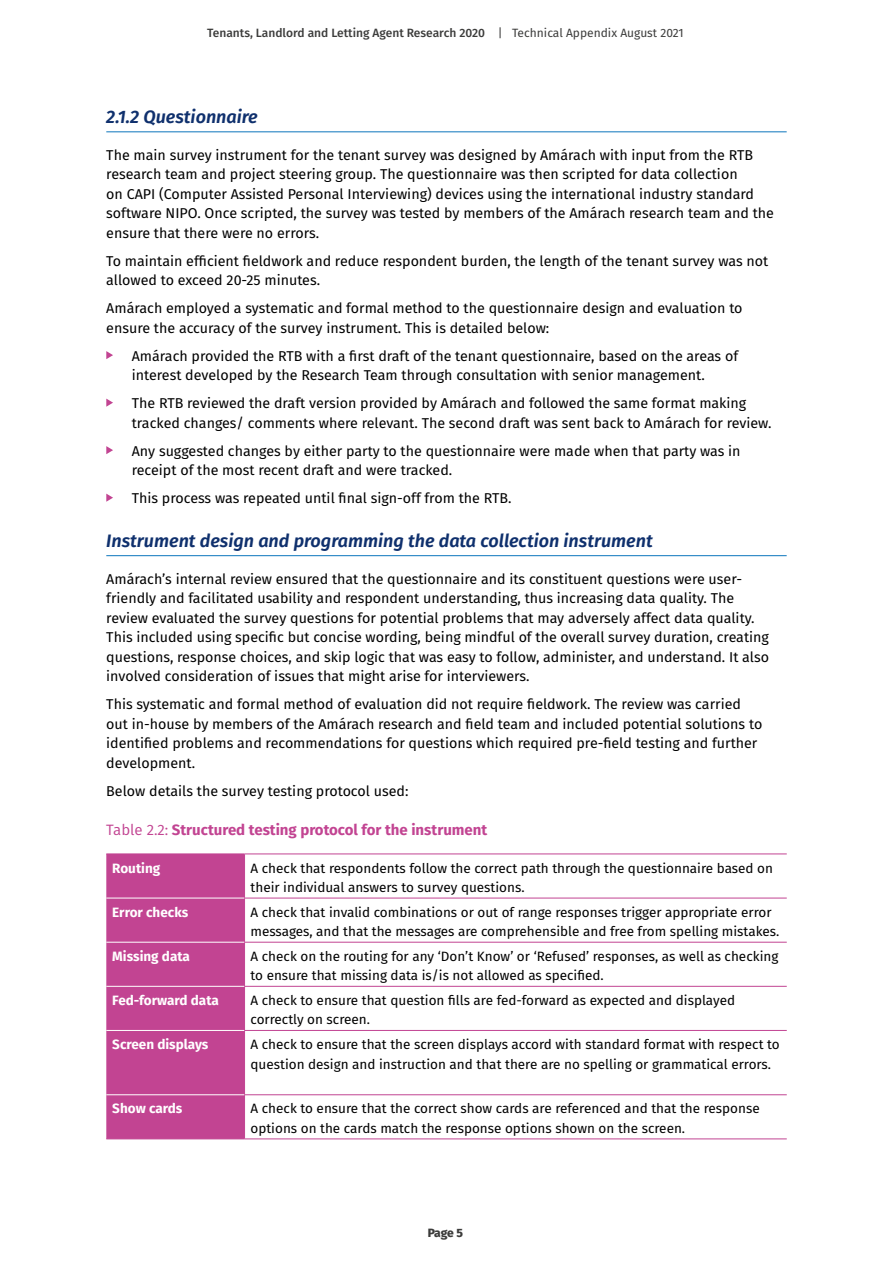
<style>
.page{position:relative;width:893px;height:1263px;background:#fff}
.page>*{position:absolute;margin:0;border:0;box-sizing:border-box;transform-origin:0 0}
.Heading_3_new{font:italic 600 18px "Fira Sans";color:#0f306d}
.Caption_new__pink{font:700 15px "Fira Sans";color:#c24492}
.fira_body{font:14.25px/19.5px "Fira Sans";color:#000}
.fira_body_TABLE_LEFT{font:13.5px/19.5px "Fira Sans";color:#000}
.fira_body_TABLE_LEFT-2{font:700 13.5px "Fira Sans";color:#fff}
.t1{font:500 12px "Fira Sans";color:#3c3c3b}
.t2{font:800 12px "Fira Sans";color:#3c3c3b}
.s1{font-weight:400}
</style>
<div class="page">
<hr style="left:106px;top:132px;width:681px;height:1px;background:#0c76bc">
<hr style="left:106px;top:555px;width:681px;height:1px;background:#0c76bc">
<svg style="left:106px;top:351px;width:7px;height:8px"></svg>
<svg style="left:106px;top:399px;width:7px;height:8px"></svg>
<svg style="left:106px;top:446px;width:7px;height:8px"></svg>
<svg style="left:106px;top:494px;width:7px;height:8px"></svg>
<div style="left:106px;top:854px;width:138px;height:284px;background:#c24492"></div>
<hr style="left:106px;top:853px;width:139px;height:1px;background:#c24492">
<hr style="left:245px;top:853px;width:542px;height:1px;background:#c24492">
<hr style="left:244px;top:854px;width:1px;height:44px;background:#c24492">
<hr style="left:244px;top:898px;width:543px;height:1px;background:#c24492">
<hr style="left:244px;top:898px;width:1px;height:44px;background:#c24492">
<hr style="left:244px;top:942px;width:543px;height:1px;background:#c24492">
<hr style="left:244px;top:942px;width:1px;height:44px;background:#c24492">
<hr style="left:244px;top:986px;width:543px;height:1px;background:#c24492">
<hr style="left:244px;top:987px;width:1px;height:43px;background:#c24492">
<hr style="left:244px;top:1030px;width:543px;height:1px;background:#c24492">
<hr style="left:244px;top:1031px;width:1px;height:63px;background:#c24492">
<hr style="left:244px;top:1094px;width:543px;height:1px;background:#c24492">
<hr style="left:244px;top:1095px;width:1px;height:43px;background:#c24492">
<hr style="left:106px;top:1138px;width:139px;height:1px;background:#c24492">
<hr style="left:245px;top:1138px;width:542px;height:1px;background:#c24492">
<hr style="left:106px;top:898px;width:138px;height:1px;background:#fff">
<hr style="left:106px;top:942px;width:138px;height:1px;background:#fff">
<hr style="left:106px;top:986px;width:138px;height:1px;background:#fff">
<hr style="left:106px;top:1030px;width:138px;height:1px;background:#fff">
<hr style="left:106px;top:1094px;width:138px;height:1px;background:#fff">
<p class="t1" style="left:207px;top:23px;width:478px">Tenants, Landlord and Letting Agent Research 2020 <span class="s1">| Technical Appendix August 2021</span></p>
<p class="Heading_3_new" style="left:106px;top:102px;width:153px">2.1.2 Questionnaire</p>
<p class="fira_body" style="left:106px;top:145px;width:669px">The main survey instrument for the tenant survey was designed by Amárach with input from the RTB research team and project steering group. The questionnaire was then scripted for data collection<br>on CAPI (Computer Assisted Personal Interviewing) devices using the international industry standard software NIPO. Once scripted, the survey was tested by members of the Amárach research team and the ensure that there were no errors.</p>
<p class="fira_body" style="left:106px;top:251px;width:663px">To maintain efficient fieldwork and reduce respondent burden, the length of the tenant survey was not allowed to exceed 20-25 minutes.</p>
<p class="fira_body" style="left:106px;top:298px;width:638px">Amárach employed a systematic and formal method to the questionnaire design and evaluation to ensure the accuracy of the survey instrument. This is detailed below:</p>
<p class="fira_body" style="left:132px;top:346px;width:608px">Amárach provided the RTB with a first draft of the tenant questionnaire, based on the areas of interest developed by the Research Team through consultation with senior management.</p>
<p class="fira_body" style="left:132px;top:393px;width:641px">The RTB reviewed the draft version provided by Amárach and followed the same format making tracked changes/ comments where relevant. The second draft was sent back to Amárach for review.</p>
<p class="fira_body" style="left:132px;top:441px;width:610px">Any suggested changes by either party to the questionnaire were made when that party was in receipt of the most recent draft and were tracked.</p>
<p class="fira_body" style="left:132px;top:488px;width:381px">This process was repeated until final sign-off from the RTB.</p>
<p class="Heading_3_new" style="left:106px;top:526px;width:548px">Instrument design and programming the data collection instrument</p>
<p class="fira_body" style="left:106px;top:568px;width:664px">Amárach’s internal review ensured that the questionnaire and its constituent questions were user&shy;friendly and facilitated usability and respondent understanding, thus increasing data quality. The review evaluated the survey questions for potential problems that may adversely affect data quality.<br>This included using specific but concise wording, being mindful of the overall survey duration, creating questions, response choices, and skip logic that was easy to follow, administer, and understand. It also involved consideration of issues that might arise for interviewers.</p>
<p class="fira_body" style="left:106px;top:694px;width:657px">This systematic and formal method of evaluation did not require fieldwork. The review was carried out in-house by members of the Amárach research and field team and included potential solutions to identified problems and recommendations for questions which required pre-field testing and further development.</p>
<p class="fira_body" style="left:106px;top:780px;width:304px">Below details the survey testing protocol used:</p>
<p class="Caption_new__pink" style="left:106px;top:817px;width:383px"><span class="s1">Table 2.2:</span> Structured testing protocol for the instrument</p>
<p class="fira_body_TABLE_LEFT-2" style="left:112px;top:856px;width:49px">Routing</p>
<p class="fira_body_TABLE_LEFT" style="left:251px;top:858px;width:524px">A check that respondents follow the correct path through the questionnaire based on their individual answers to survey questions.</p>
<p class="fira_body_TABLE_LEFT-2" style="left:112px;top:900px;width:77px">Error checks</p>
<p class="fira_body_TABLE_LEFT" style="left:251px;top:902px;width:530px">A check that invalid combinations or out of range responses trigger appropriate error messages, and that the messages are comprehensible and free from spelling mistakes.</p>
<p class="fira_body_TABLE_LEFT-2" style="left:112px;top:945px;width:79px">Missing data</p>
<p class="fira_body_TABLE_LEFT" style="left:251px;top:946px;width:529px">A check on the routing for any ‘Don’t Know’ or ‘Refused’ responses, as well as checking to ensure that missing data is/is not allowed as specified.</p>
<p class="fira_body_TABLE_LEFT-2" style="left:112px;top:989px;width:108px">Fed-forward data</p>
<p class="fira_body_TABLE_LEFT" style="left:251px;top:990px;width:486px">A check to ensure that question fills are fed-forward as expected and displayed correctly on screen.</p>
<p class="fira_body_TABLE_LEFT-2" style="left:112px;top:1033px;width:98px">Screen displays</p>
<p class="fira_body_TABLE_LEFT" style="left:251px;top:1034px;width:531px">A check to ensure that the screen displays accord with standard format with respect to question design and instruction and that there are no spelling or grammatical errors.</p>
<p class="fira_body_TABLE_LEFT-2" style="left:112px;top:1097px;width:72px">Show cards</p>
<p class="fira_body_TABLE_LEFT" style="left:251px;top:1098px;width:511px">A check to ensure that the correct show cards are referenced and that the response options on the cards match the response options shown on the screen.</p>
<p class="t2" style="left:428px;top:1222px;width:37px">Page 5</p>
</div>
